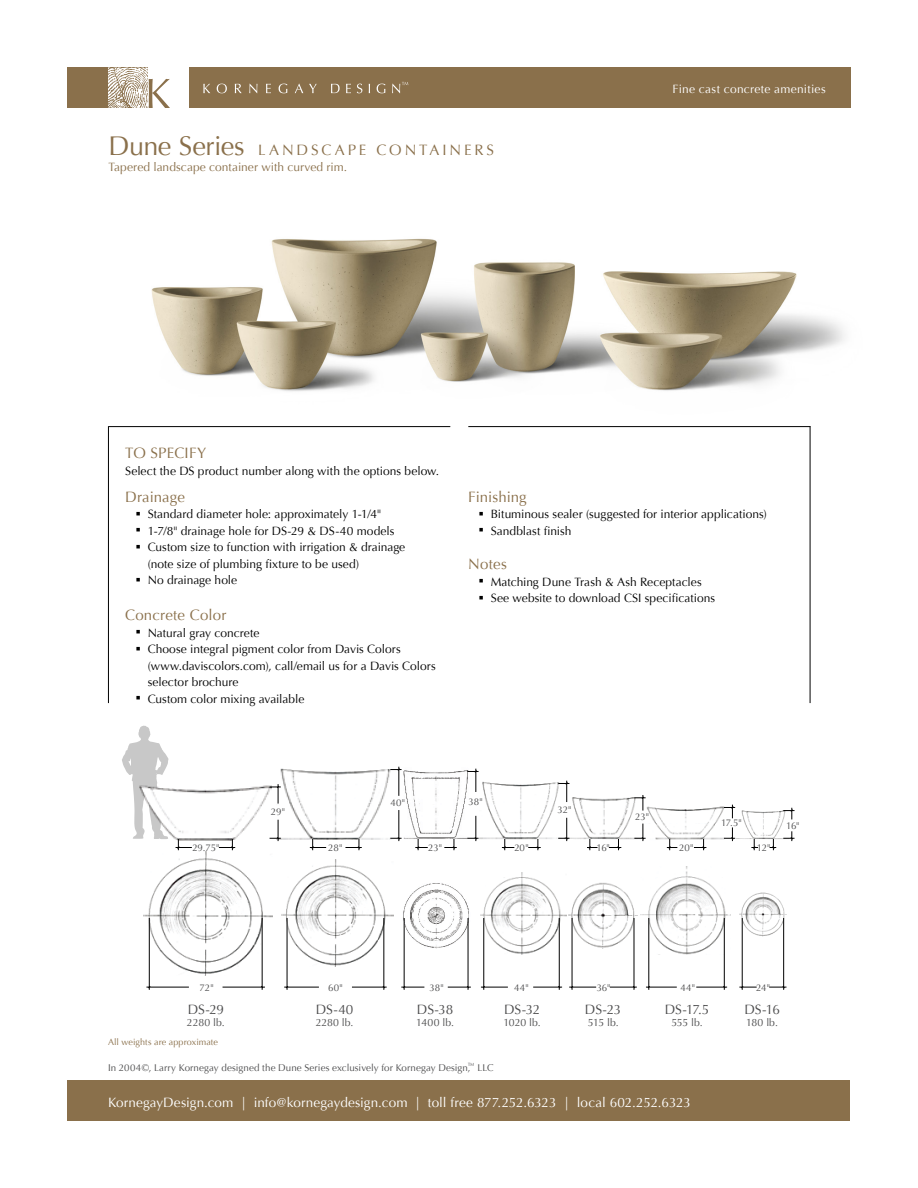
<style>
.page{position:relative;width:918px;height:1188px;background:#fff}
.page>*{position:absolute;margin:0;border:0;box-sizing:border-box;transform-origin:0 0}
.t1{font:15px "Optima";letter-spacing:.015em;color:#8a704b}
.t2{font:15px "Optima";letter-spacing:.19em;color:#8a704b}
.t3{font:13.5px "Optima";color:#fff}
.t4{font:13.5px "Optima";letter-spacing:-.005em;color:#4c4c4d}
.t5{font:12px/16.5px "Optima";color:#000}
.t6{font:12px "Optima";letter-spacing:.005em;color:#8a704b}
.t7{font:12px "Optima";letter-spacing:.025em;color:#fff}
.t8{font:10.5px "Optima";color:#4c4c4d}
.t9{font:9.75px "Optima";letter-spacing:.005em;color:#4c4c4d}
.t10{font:9px "Optima";letter-spacing:.01em;color:#8a704b}
.s1{font-size:27px}
</style>
<div class="page">
<img style="left:151px;top:238px;width:694px;height:154px">
<div style="left:189px;top:68px;width:661px;height:40px;background:#8a704b"></div>
<div style="left:68px;top:68px;width:80px;height:40px;background:#8a704b"></div>
<div style="left:68px;top:1080px;width:782px;height:40px;background:#8a704b"></div>
<svg style="left:122px;top:725px;width:673px;height:265px"></svg>
<hr style="left:108px;top:426px;width:342px;height:1px;background:#000">
<hr style="left:108px;top:426px;width:1px;height:277px;background:#000">
<hr style="left:810px;top:426px;width:1px;height:277px;background:#000">
<hr style="left:468px;top:426px;width:342px;height:1px;background:#000">
<svg style="left:108px;top:68px;width:62px;height:40px"></svg>
<svg style="left:203px;top:84px;width:7px;height:9px"></svg>
<svg style="left:217px;top:84px;width:10px;height:9px"></svg>
<svg style="left:235px;top:84px;width:7px;height:9px"></svg>
<svg style="left:249px;top:84px;width:8px;height:9px"></svg>
<svg style="left:266px;top:84px;width:5px;height:9px"></svg>
<svg style="left:279px;top:84px;width:8px;height:9px"></svg>
<svg style="left:295px;top:84px;width:8px;height:9px"></svg>
<svg style="left:309px;top:84px;width:8px;height:9px"></svg>
<svg style="left:331px;top:84px;width:9px;height:9px"></svg>
<svg style="left:346px;top:84px;width:5px;height:9px"></svg>
<svg style="left:357px;top:84px;width:5px;height:9px"></svg>
<svg style="left:377px;top:84px;width:8px;height:9px"></svg>
<svg style="left:392px;top:82px;width:16px;height:11px"></svg>
<p class="t2" style="left:108px;top:141px;width:387px"><span class="s1">Dune Series</span> LANDSCAPE CONTAINERS</p>
<p class="t6" style="left:108px;top:160px;width:240px">Tapered landscape container with curved rim.</p>
<p class="t1" style="left:125px;top:444px;width:83px">TO SPECIFY</p>
<p class="t5" style="left:125px;top:463px;width:316px">Select the DS product number along with the options below.</p>
<p class="t7" style="left:673px;top:82px;width:155px">Fine cast concrete amenities</p>
<p class="t1" style="left:125px;top:488px;width:61px">Drainage</p>
<p class="t5" style="left:136px;top:506px;width:247px">○ Standard diameter hole: approximately 1-1/4"</p>
<p class="t5" style="left:136px;top:523px;width:260px">○ 1-7/8" drainage hole for DS-29 &amp; DS-40 models</p>
<p class="t5" style="left:148px;top:539px;width:259px;text-indent:-12px">○ Custom size to function with irrigation &amp; drainage (note size of plumbing fixture to be used)</p>
<p class="t5" style="left:136px;top:572px;width:103px">○ No drainage hole</p>
<p class="t1" style="left:125px;top:607px;width:103px">Concrete Color</p>
<p class="t5" style="left:136px;top:625px;width:125px">○ Natural gray concrete</p>
<p class="t5" style="left:148px;top:641px;width:290px;text-indent:-12px">○ Choose integral pigment color from Davis Colors (www.daviscolors.com), call/email us for a Davis Colors selector brochure</p>
<p class="t5" style="left:136px;top:691px;width:170px">○ Custom color mixing available</p>
<p class="t1" style="left:468px;top:488px;width:60px">Finishing</p>
<p class="t5" style="left:479px;top:506px;width:289px">○ Bituminous sealer (suggested for interior applications)</p>
<p class="t5" style="left:479px;top:523px;width:94px">○ Sandblast finish</p>
<p class="t1" style="left:468px;top:556px;width:40px">Notes</p>
<p class="t5" style="left:479px;top:574px;width:224px">○ Matching Dune Trash &amp; Ash Receptacles</p>
<p class="t5" style="left:479px;top:590px;width:238px">○ See website to download CSI specifications</p>
<p class="t9" style="left:271px;top:806px;width:16px">29"</p>
<p class="t9" style="left:391px;top:797px;width:16px">40"</p>
<p class="t9" style="left:469px;top:796px;width:16px">38"</p>
<p class="t9" style="left:558px;top:804px;width:15px">32"</p>
<p class="t9" style="left:635px;top:811px;width:15px">23"</p>
<p class="t9" style="left:721px;top:817px;width:22px">17.5"</p>
<p class="t9" style="left:786px;top:820px;width:15px">16"</p>
<p class="t9" style="left:192px;top:842px;width:29px">29.75"</p>
<p class="t9" style="left:328px;top:842px;width:16px">28"</p>
<p class="t9" style="left:428px;top:842px;width:15px">23"</p>
<p class="t9" style="left:514px;top:842px;width:16px">20"</p>
<p class="t9" style="left:597px;top:842px;width:15px">16"</p>
<p class="t9" style="left:679px;top:842px;width:16px">20"</p>
<p class="t9" style="left:757px;top:842px;width:15px">12"</p>
<p class="t9" style="left:200px;top:982px;width:16px">72"</p>
<p class="t9" style="left:328px;top:982px;width:16px">60"</p>
<p class="t9" style="left:430px;top:982px;width:16px">38"</p>
<p class="t9" style="left:514px;top:982px;width:16px">44"</p>
<p class="t9" style="left:597px;top:982px;width:15px">36"</p>
<p class="t9" style="left:681px;top:982px;width:16px">44"</p>
<p class="t9" style="left:756px;top:982px;width:15px">24"</p>
<p class="t4" style="left:188px;top:1001px;width:38px">DS-29</p>
<p class="t8" style="left:187px;top:1017px;width:39px">2280 lb.</p>
<p class="t4" style="left:316px;top:1001px;width:39px">DS-40</p>
<p class="t8" style="left:316px;top:1017px;width:39px">2280 lb.</p>
<p class="t4" style="left:417px;top:1001px;width:38px">DS-38</p>
<p class="t8" style="left:416px;top:1017px;width:39px">1400 lb.</p>
<p class="t4" style="left:504px;top:1001px;width:38px">DS-32</p>
<p class="t8" style="left:504px;top:1017px;width:39px">1020 lb.</p>
<p class="t4" style="left:585px;top:1001px;width:38px">DS-23</p>
<p class="t8" style="left:588px;top:1017px;width:32px">515 lb.</p>
<p class="t4" style="left:665px;top:1001px;width:46px">DS-17.5</p>
<p class="t8" style="left:671px;top:1017px;width:33px">555 lb.</p>
<p class="t4" style="left:744px;top:1001px;width:37px">DS-16</p>
<p class="t8" style="left:746px;top:1017px;width:33px">180 lb.</p>
<p class="t10" style="left:108px;top:1037px;width:112px">All weights are approximate</p>
<p class="t9" style="left:108px;top:1062px;width:387px">In 2004©, Larry Kornegay designed the Dune Series exclusively for Kornegay Design,<sup>™</sup> LLC</p>
<p class="t3" style="left:108px;top:1095px;width:585px">KornegayDesign.com | info@kornegaydesign.com | toll free 877.252.6323 | local 602.252.6323</p>
</div>
